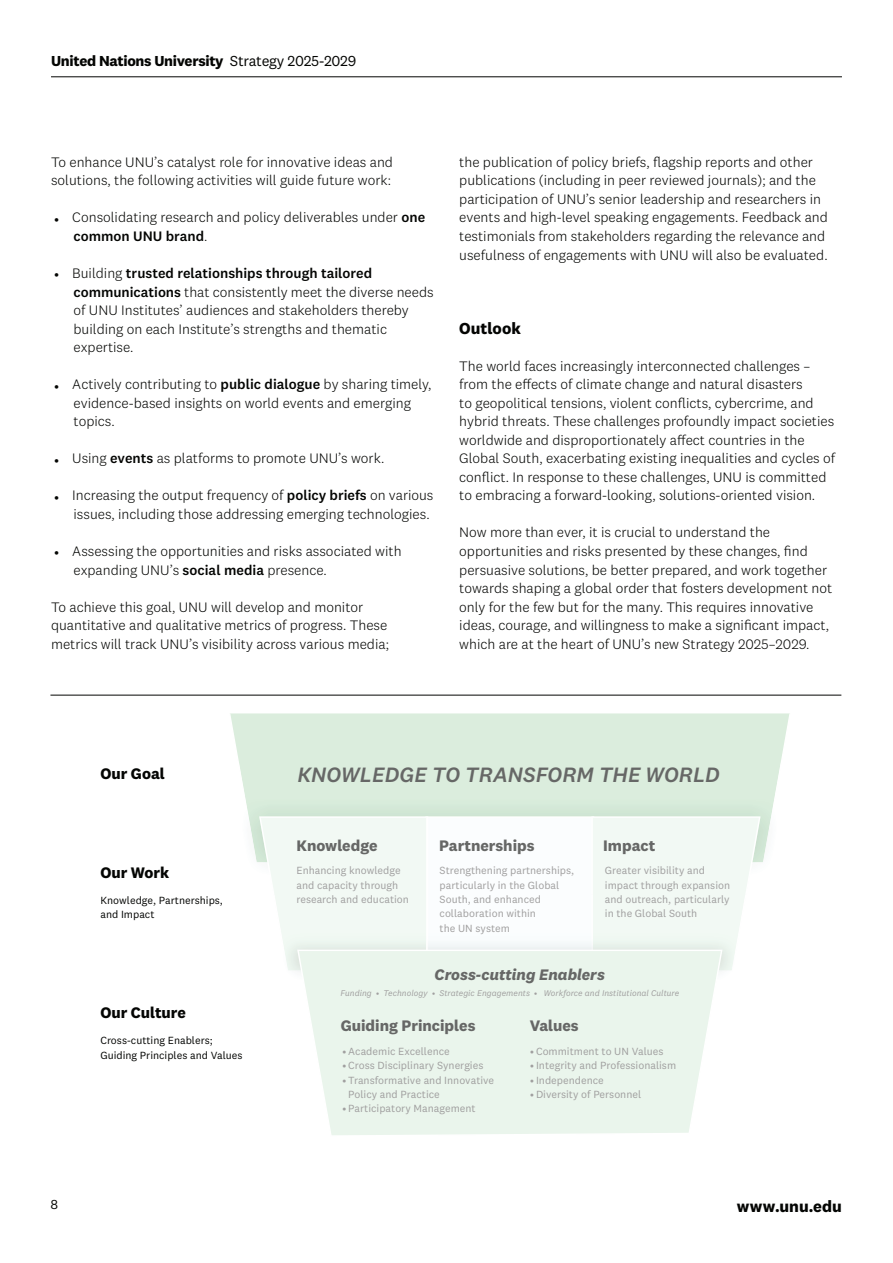
<style>
.page{position:relative;width:893px;height:1263px;background:#fff}
.page>*{position:absolute;margin:0;border:0;box-sizing:border-box;transform-origin:0 0}
.t1{font:italic 500 21.6px "National 2";color:#666766}
.t2{font:700 16.5px "National 2";color:#040503}
.t3{font:700 15.75px "National 2";color:#666766}
.t4{font:700 15.75px "National 2";color:#040503}
.t5{font:italic 700 15.75px "National 2";color:#666766}
.t6{font:700 15px "National 2";letter-spacing:-.02em;color:#040503}
.t7{font:300 14.25px/18.6px "National 2";color:#040503}
.t8{font:13.5px "National 2";color:#040503}
.t9{font:10.8px/14.4px "National 2";color:#a09f9f}
.t10{font:10.8px/14.4px "National 2";color:#040503}
.t11{font:italic 8.7px "National 2";color:#a09f9f}
.s1{font-weight:400}
.s2{font-family:"Arial";font-weight:400}
.s3{font-weight:500}
</style>
<div class="page">
<hr style="left:51px;top:76px;width:791px;height:1px;background:#040503">
<hr style="left:50px;top:695px;width:791px;height:1px;background:#040503">
<div style="left:230px;top:713px;width:560px;height:48px;background:#dbeddd"></div>
<svg style="left:259px;top:816px;width:501px;height:79px"></svg>
<hr style="left:426px;top:818px;width:2px;height:139px;background:#fff">
<svg style="left:297px;top:950px;width:425px;height:185px;background:#ebf5ed"></svg>
<p class="t6" style="left:51px;top:52px;width:307px">United Nations University <span class="s1">Strategy 2025-2029</span></p>
<p class="t7" style="left:51px;top:153px;width:343px">To enhance UNU’s catalyst role for innovative ideas and solutions, the following activities will guide future work:</p>
<p class="t7" style="left:74px;top:208px;width:353px;text-indent:-19px"><span class="s2">•</span> Consolidating research and policy deliverables under <span class="s3">one common UNU brand</span>.</p>
<p class="t7" style="left:74px;top:264px;width:362px;text-indent:-19px"><span class="s2">•</span> Building <span class="s3">trusted relationships through tailored communications</span> that consistently meet the diverse needs of UNU Institutes’ audiences and stakeholders thereby building on each Institute’s strengths and thematic expertise.</p>
<p class="t7" style="left:74px;top:375px;width:359px;text-indent:-19px"><span class="s2">•</span> Actively contributing to <span class="s3">public dialogue</span> by sharing timely, evidence-based insights on world events and emerging topics.</p>
<p class="t7" style="left:54px;top:449px;width:332px"><span class="s2">•</span> Using <span class="s3">events</span> as platforms to promote UNU’s work.</p>
<p class="t7" style="left:54px;top:486px;width:381px;text-align:right"><span class="s2">•</span> Increasing the output frequency of <span class="s3">policy briefs</span> on various issues, including those addressing emerging technologies.</p>
<p class="t7" style="left:74px;top:542px;width:330px;text-indent:-19px"><span class="s2">•</span> Assessing the opportunities and risks associated with expanding UNU’s <span class="s3">social media</span> presence.</p>
<p class="t7" style="left:51px;top:597px;width:339px">To achieve this goal, UNU will develop and monitor quantitative and qualitative metrics of progress. These metrics will track UNU’s visibility across various media;</p>
<p class="t7" style="left:459px;top:153px;width:370px">the publication of policy briefs, flagship reports and other publications (including in peer reviewed journals); and the participation of UNU’s senior leadership and researchers in events and high-level speaking engagements. Feedback and testimonials from stakeholders regarding the relevance and usefulness of engagements with UNU will also be evaluated.</p>
<p class="t2" style="left:459px;top:318px;width:63px">Outlook</p>
<p class="t7" style="left:459px;top:356px;width:377px">The world faces increasingly interconnected challenges – from the effects of climate change and natural disasters<br>to geopolitical tensions, violent conflicts, cybercrime, and hybrid threats. These challenges profoundly impact societies worldwide and disproportionately affect countries in the Global South, exacerbating existing inequalities and cycles of conflict. In response to these challenges, UNU is committed to embracing a forward-looking, solutions-oriented vision.</p>
<p class="t7" style="left:459px;top:523px;width:375px">Now more than ever, it is crucial to understand the opportunities and risks presented by these changes, find persuasive solutions, be better prepared, and work together towards shaping a global order that fosters development not only for the few but for the many. This requires innovative ideas, courage, and willingness to make a significant impact, which are at the heart of UNU’s new Strategy 2025–2029.</p>
<p class="t4" style="left:100px;top:764px;width:66px">Our Goal</p>
<p class="t4" style="left:100px;top:863px;width:70px">Our Work</p>
<p class="t10" style="left:100px;top:893px;width:124px">Knowledge, Partnerships, and Impact</p>
<p class="t4" style="left:100px;top:1003px;width:87px">Our Culture</p>
<p class="t10" style="left:100px;top:1033px;width:144px">Cross-cutting Enablers;<br>Guiding Principles and Values</p>
<h1 class="t1" style="left:297px;top:762px;width:424px">KNOWLEDGE TO TRANSFORM THE WORLD</h1>
<p class="t3" style="left:439px;top:836px;width:97px">Partnerships</p>
<p class="t3" style="left:603px;top:836px;width:54px">Impact</p>
<p class="t3" style="left:296px;top:836px;width:83px">Knowledge</p>
<p class="t9" style="left:296px;top:863px;width:114px">Enhancing knowledge and capacity through research and education</p>
<p class="t9" style="left:440px;top:863px;width:136px">Strengthening partnerships, particularly in the Global<br>South, and enhanced collaboration within<br>the UN system</p>
<p class="t9" style="left:605px;top:863px;width:127px">Greater visibility and impact through expansion and outreach, particularly in the Global South</p>
<p class="t5" style="left:435px;top:965px;width:172px">Cross-cutting Enablers</p>
<p class="t3" style="left:341px;top:1016px;width:136px">Guiding Principles</p>
<p class="t3" style="left:530px;top:1016px;width:51px">Values</p>
<p class="t11" style="left:340px;top:988px;width:340px">Funding • Technology • Strategic Engagements • Workforce and Institutional Culture</p>
<p class="t9" style="left:342px;top:1044px;width:109px">• Academic Excellence</p>
<p class="t9" style="left:342px;top:1058px;width:142px">• Cross Disciplinary Synergies</p>
<p class="t9" style="left:348px;top:1073px;width:147px;text-indent:-6px">• Transformative and Innovative<br>Policy and Practice</p>
<p class="t9" style="left:342px;top:1101px;width:135px">• Participatory Management</p>
<p class="t9" style="left:530px;top:1044px;width:135px">• Commitment to UN Values</p>
<p class="t9" style="left:530px;top:1058px;width:147px">• Integrity and Professionalism</p>
<p class="t9" style="left:530px;top:1073px;width:75px">• Independence</p>
<p class="t9" style="left:530px;top:1087px;width:112px">• Diversity of Personnel</p>
<p class="t8" style="left:50px;top:1197px;width:9px">8</p>
<p class="t2" style="left:737px;top:1196px;width:107px">www.unu.edu</p>
</div>
